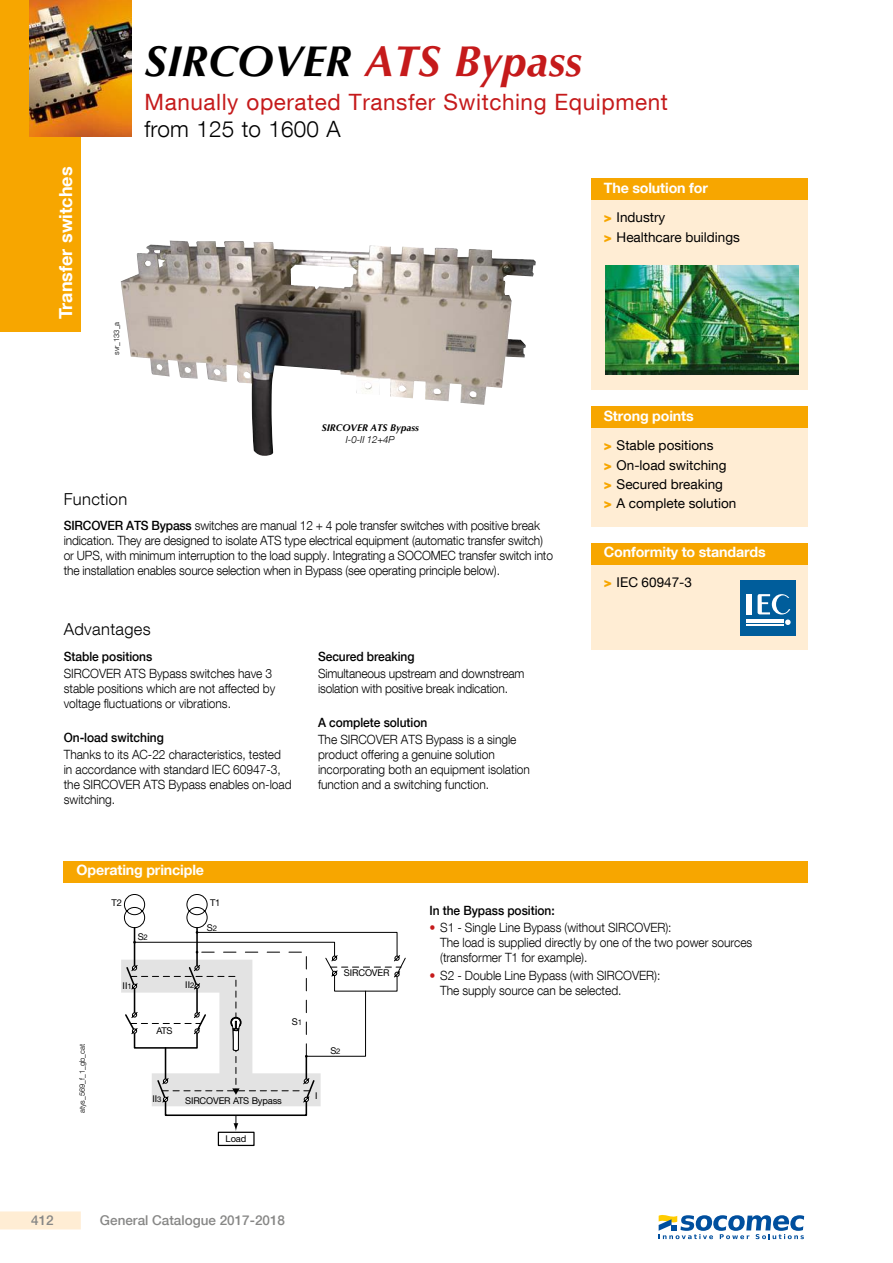
<style>
.page{position:relative;width:893px;height:1263px;background:#fff}
.page>*{position:absolute;margin:0;border:0;box-sizing:border-box;transform-origin:0 0}
.t1{font:italic 700 43.5px "Optima LT Std";color:#c51a1b}
.t2{font:22.5px "Helvetica Neue LT Com";letter-spacing:.025em;color:#c51a1b}
.t3{font:300 22.5px "Helvetica Neue LT Com";letter-spacing:.01em;color:#000}
.t4{font:700 18px "Helvetica Neue LT Com";color:#fff}
.t5{font:300 16.5px "Helvetica Neue LT Com";letter-spacing:.02em;color:#000}
.t6{font:700 14.25px "Helvetica Neue LT Com";letter-spacing:-.01em;color:#fff}
.t7{font:13.5px/19.2px "Helvetica Neue LT Com";color:#000}
.t8{font:500 13.5px "Helvetica Neue LT Com";color:#878786}
.t9{font:300 12.75px/15px "Helvetica Neue LT Com";letter-spacing:-.005em;color:#000;scale:.94 1}
.t10{font:500 12.75px "Helvetica Neue LT Com";letter-spacing:-.005em;color:#000;scale:.94 1}
.t11{font:italic 700 9.75px "Optima LT Std";color:#000}
.t12{font:italic 300 9.75px "Helvetica Neue LT Com";color:#000}
.t13{font:9.3px "Helvetica Neue LT Com";letter-spacing:-.015em;color:#000}
.t14{font:300 7.5px "Helvetica Neue LT Com";color:#000}
.s1{color:#000}
.s2{font-weight:900;color:#f7a600}
.s3{font-weight:500}
.s4{font-size:7.8px}
.s5{color:#c51a1b}
</style>
<div class="page">
<div style="left:0;top:1211px;width:81px;height:18px;background:#ffedd4"></div>
<div style="left:0;top:0;width:81px;height:332px;background:#f7a600"></div>
<img style="left:30px;top:0;width:102px;height:136px">
<div style="left:64px;top:861px;width:744px;height:21px;background:#f7a600"></div>
<svg style="left:121px;top:894px;width:285px;height:237px"></svg>
<div style="left:218px;top:1132px;width:37px;height:14px;border:1px solid #000"></div>
<div style="left:591px;top:200px;width:217px;height:190px;background:#ffedd4"></div>
<div style="left:591px;top:179px;width:217px;height:21px;background:#f7a600"></div>
<img style="left:605px;top:265px;width:193px;height:109px">
<div style="left:591px;top:428px;width:217px;height:98px;background:#ffedd4"></div>
<div style="left:591px;top:407px;width:217px;height:21px;background:#f7a600"></div>
<div style="left:591px;top:564px;width:217px;height:85px;background:#ffedd4"></div>
<div style="left:591px;top:543px;width:217px;height:21px;background:#f7a600"></div>
<div style="left:740px;top:581px;width:55px;height:55px;background:#005d9b"></div>
<hr style="left:746px;top:620px;width:37px;height:1px;background:#fff">
<hr style="left:746px;top:622px;width:37px;height:1px;background:#fff">
<hr style="left:746px;top:624px;width:37px;height:1px;background:#fff">
<div style="left:746px;top:594px;width:5px;height:21px;background:#fff"></div>
<svg style="left:758px;top:594px;width:33px;height:31px"></svg>
<img style="left:121px;top:240px;width:415px;height:216px">
<svg style="left:659px;top:1215px;width:145px;height:24px"></svg>
<h3 class="t4" style="left:54px;top:319px;width:154px;rotate:-90deg">Transfer switches</h3>
<h1 class="t1" style="left:145px;top:36px;width:439px"><span class="s1">SIRCOVER</span> ATS Bypass</h1>
<h2 class="t2" style="left:145px;top:88px;width:525px">Manually operated Transfer Switching Equipment</h2>
<h2 class="t3" style="left:145px;top:116px;width:198px">from 125 to 1600 A</h2>
<p class="t6" style="left:604px;top:179px;width:106px">The solution for</p>
<p class="t7" style="left:604px;top:208px;width:138px"><span class="s2">&gt;</span> Industry<br><span class="s2">&gt;</span> Healthcare buildings</p>
<p class="t14" style="left:112px;top:355px;width:35px;rotate:-90deg">svr_133_a</p>
<p class="t5" style="left:64px;top:489px;width:65px">Function</p>
<p class="t11" style="left:322px;top:422px;width:99px">SIRCOVER ATS Bypass</p>
<p class="t12" style="left:346px;top:434px;width:50px">I-0-II 12+4P</p>
<p class="t6" style="left:604px;top:407px;width:91px">Strong points</p>
<p class="t7" style="left:604px;top:436px;width:134px"><span class="s2">&gt;</span> Stable positions<br><span class="s2">&gt;</span> On-load switching <span class="s2">&gt;</span> Secured breaking<br><span class="s2">&gt;</span> A complete solution</p>
<p class="t9" style="left:64px;top:518px;width:522px"><span class="s3">SIRCOVER ATS Bypass</span> switches are manual 12 + 4 pole transfer switches with positive break indication. They are designed to isolate ATS type electrical equipment (automatic transfer switch) or UPS, with minimum interruption to the load supply. Integrating a SOCOMEC transfer switch into the installation enables source selection when in Bypass (see operating principle below).</p>
<p class="t5" style="left:64px;top:619px;width:89px">Advantages</p>
<p class="t10" style="left:64px;top:648px;width:96px">Stable positions</p>
<p class="t9" style="left:64px;top:665px;width:227px">SIRCOVER ATS Bypass switches have 3 stable positions which are not affected by voltage fluctuations or vibrations.</p>
<p class="t10" style="left:64px;top:730px;width:108px">On-load switching</p>
<p class="t9" style="left:64px;top:747px;width:244px">Thanks to its AC-22 characteristics, tested in accordance with standard IEC 60947-3, the SIRCOVER ATS Bypass enables on-load switching.</p>
<p class="t6" style="left:77px;top:861px;width:129px">Operating principle</p>
<p class="t10" style="left:318px;top:648px;width:104px">Secured breaking</p>
<p class="t9" style="left:318px;top:665px;width:221px">Simultaneous upstream and downstream isolation with positive break indication.</p>
<p class="t10" style="left:318px;top:715px;width:118px">A complete solution</p>
<p class="t9" style="left:318px;top:732px;width:227px">The SIRCOVER ATS Bypass is a single product offering a genuine solution incorporating both an equipment isolation function and a switching function.</p>
<p class="t6" style="left:604px;top:543px;width:163px">Conformity to standards</p>
<p class="t7" style="left:604px;top:572px;width:90px"><span class="s2">&gt;</span> IEC 60947-3</p>
<p class="t14" style="left:78px;top:1113px;width:71px;rotate:-90deg">atys_569_f_1_gb_cat</p>
<p class="t13" style="left:111px;top:897px;width:12px">T2</p>
<p class="t13" style="left:210px;top:897px;width:12px">T1</p>
<p class="t13" style="left:138px;top:931px;width:12px">S<span class="s4">2</span></p>
<p class="t13" style="left:207px;top:922px;width:12px">S<span class="s4">2</span></p>
<p class="t13" style="left:123px;top:979px;width:11px">II<span class="s4">1</span></p>
<p class="t13" style="left:185px;top:979px;width:11px">II<span class="s4">2</span></p>
<p class="t13" style="left:156px;top:1025px;width:18px">ATS</p>
<p class="t13" style="left:292px;top:1016px;width:12px">S<span class="s4">1</span></p>
<p class="t13" style="left:344px;top:967px;width:47px">SIRCOVER</p>
<p class="t13" style="left:330px;top:1045px;width:12px">S<span class="s4">2</span></p>
<p class="t13" style="left:152px;top:1092px;width:11px">II<span class="s4">3</span></p>
<p class="t13" style="left:185px;top:1095px;width:98px">SIRCOVER ATS Bypass</p>
<p class="t13" style="left:226px;top:1132px;width:22px">Load</p>
<p class="t13" style="left:315px;top:1090px;width:4px">I</p>
<p class="t8" style="left:31px;top:1212px;width:24px">412</p>
<p class="t8" style="left:100px;top:1212px;width:187px">General Catalogue 2017-2018</p>
<p class="t10" style="left:429px;top:903px;width:135px">In the Bypass position:</p>
<p class="t9" style="left:440px;top:920px;width:334px;text-indent:-11px"><span class="s5">•</span> S1 - Single Line Bypass (without SIRCOVER):<br>The load is supplied directly by one of the two power sources (transformer T1 for example).</p>
<p class="t9" style="left:440px;top:967px;width:236px;text-indent:-11px"><span class="s5">•</span> S2 - Double Line Bypass (with SIRCOVER):<br>The supply source can be selected.</p>
</div>
